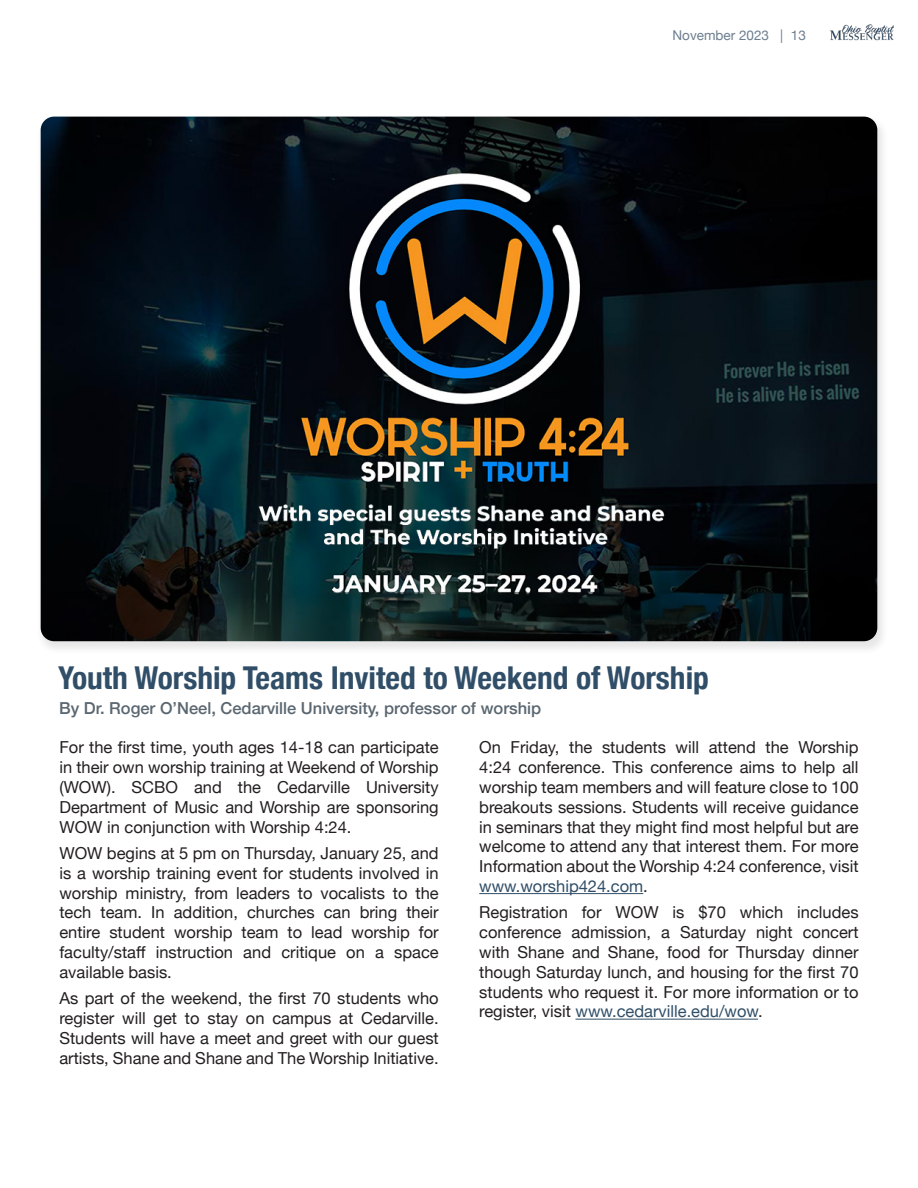
<style>
.page{position:relative;width:918px;height:1188px;background:#fff}
.page>*{position:absolute;margin:0;border:0;box-sizing:border-box;transform-origin:0 0}
.Headline_1{font:700 condensed 31.5px "Helvetica Neue";color:#304e67}
.Messenger_Paragraph{font:16.5px/19.8px "Helvetica Neue";color:#231f20;text-align:justify}
.Author_Text{font:500 16.5px "Helvetica Neue";color:#5a6670}
.t1{font:13.5px "Helvetica Neue";color:#6c7e8f}
.s1{color:#304e67}
</style>
<div class="page">
<img style="left:830px;top:24px;width:64px;height:16px">
<div style="left:36px;top:114px;width:853px;height:541px;background:#231f20;opacity:.11"></div>
<img style="left:41px;top:117px;width:836px;height:524px">
<hr style="left:479px;top:893px;width:164px;height:1px;background:#304e67">
<hr style="left:576px;top:1019px;width:182px;height:1px;background:#304e67">
<p class="t1" style="left:673px;top:25px;width:135px">November 2023 | 13</p>
<p class="Headline_1" style="left:58px;top:652px;width:653px">Youth Worship Teams Invited to Weekend of Worship</p>
<p class="Author_Text" style="left:59px;top:695px;width:484px">By Dr. Roger O’Neel, Cedarville University, professor of worship</p>
<p class="Messenger_Paragraph" style="left:59px;top:739px;width:381px">For the first time, youth ages 14-18 can participate in their own worship training at Weekend of Worship (WOW). SCBO and the Cedarville University Department of Music and Worship are sponsoring WOW in conjunction with Worship 4:24.</p>
<p class="Messenger_Paragraph" style="left:59px;top:844px;width:381px">WOW begins at 5 pm on Thursday, January 25, and is a worship training event for students involved in worship ministry, from leaders to vocalists to the tech team. In addition, churches can bring their entire student worship team to lead worship for faculty/staff instruction and critique on a space available basis.</p>
<p class="Messenger_Paragraph" style="left:59px;top:990px;width:381px">As part of the weekend, the first 70 students who register will get to stay on campus at Cedarville.<br>Students will have a meet and greet with our guest artists, Shane and Shane and The Worship Initiative.</p>
<p class="Messenger_Paragraph" style="left:479px;top:739px;width:381px">On Friday, the students will attend the Worship 4:24 conference. This conference aims to help all worship team members and will feature close to 100 breakouts sessions. Students will receive guidance in seminars that they might find most helpful but are welcome to attend any that interest them. For more Information about the Worship 4:24 conference, visit <span class="s1">www.worship424.com</span>.</p>
<p class="Messenger_Paragraph" style="left:479px;top:904px;width:381px">Registration for WOW is $70 which includes conference admission, a Saturday night concert with Shane and Shane, food for Thursday dinner though Saturday lunch, and housing for the first 70 students who request it. For more information or to register, visit <span class="s1">www.cedarville.edu/wow</span>.</p>
</div>
